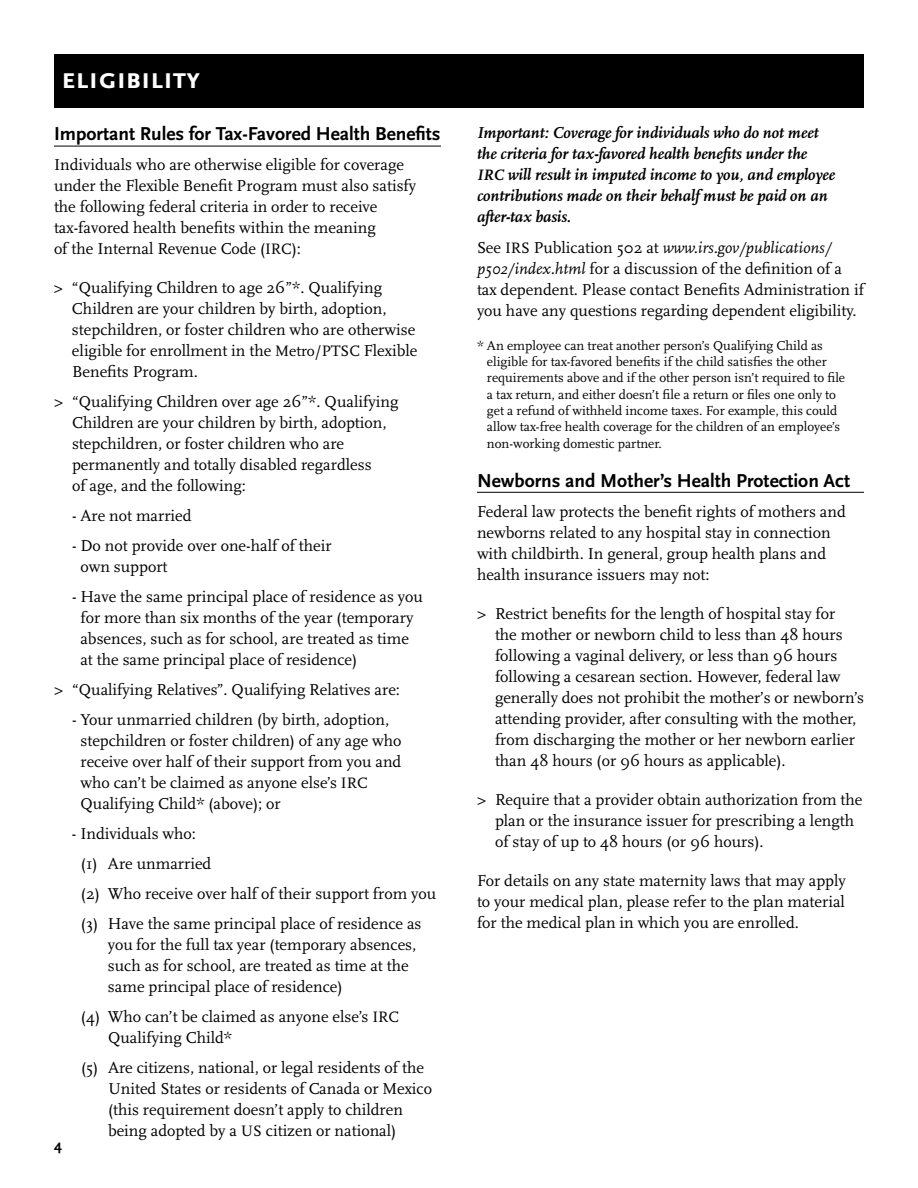
<style>
.page{position:relative;width:918px;height:1188px;background:#fff}
.page>*{position:absolute;margin:0;border:0;box-sizing:border-box;transform-origin:0 0}
.t1{font:700 30px "Scala Sans Caps";color:#fff}
.t2{font:700 19.5px "Scala Sans";color:#000}
.t3{font:16.5px/21px "Scala";color:#000}
.t4{font:italic 700 16.5px/21px "Scala";color:#000}
.t5{font:700 15px "Scala Sans";color:#000}
.t6{font:13.5px/16.2px "Scala";color:#000}
.s1{font-size:15.75px}
.s2{font-style:italic}
</style>
<div class="page">
<hr style="left:54px;top:146px;width:387px;height:1px;background:#000">
<hr style="left:477px;top:492px;width:387px;height:1px;background:#000">
<div style="left:54px;top:54px;width:810px;height:54px;background:#000"></div>
<h1 class="t1" style="left:62px;top:62px;width:141px">eligibility</h1>
<p class="t2" style="left:54px;top:123px;width:388px">Important Rules for Tax-Favored Health Benefits</p>
<p class="t3" style="left:54px;top:155px;width:364px">Individuals who are otherwise eligible for coverage under the Flexible Benefit Program must also satisfy the following federal criteria in order to receive tax-favored health benefits within the meaning<br>of the Internal Revenue Code (<span class="s1">IRC</span>):</p>
<p class="t3" style="left:72px;top:278px;width:347px;text-indent:-18px">&gt; “Qualifying Children to age 26”*. Qualifying Children are your children by birth, adoption, stepchildren, or foster children who are otherwise eligible for enrollment in the <span class="s1">Metro</span>/<span class="s1">PTSC</span> Flexible Benefits Program.</p>
<p class="t3" style="left:72px;top:392px;width:328px;text-indent:-18px">&gt; “Qualifying Children over age 26”*. Qualifying Children are your children by birth, adoption, stepchildren, or foster children who are permanently and totally disabled regardless<br>of age, and the following:</p>
<p class="t3" style="left:72px;top:506px;width:121px">- Are not married</p>
<p class="t3" style="left:80px;top:536px;width:253px;text-indent:-8px">- Do not provide over one-half of their own support</p>
<p class="t3" style="left:80px;top:587px;width:344px;text-indent:-8px">- Have the same principal place of residence as you for more than six months of the year (temporary absences, such as for school, are treated as time at the same principal place of residence)</p>
<p class="t3" style="left:54px;top:680px;width:348px">&gt; “Qualifying Relatives”. Qualifying Relatives are:</p>
<p class="t3" style="left:80px;top:710px;width:323px;text-indent:-8px">- Your unmarried children (by birth, adoption, stepchildren or foster children) of any age who receive over half of their support from you and who can’t be claimed as anyone else’s <span class="s1">IRC </span>Qualifying Child* (above); or</p>
<p class="t3" style="left:81px;top:819px;width:357px;line-height:30px;text-indent:-9px">- Individuals who:<br>(1) Are unmarried<br>(2) Who receive over half of their support from you (3) Have the same principal place of residence as</p>
<p class="t3" style="left:108px;top:935px;width:310px">you for the full tax year (temporary absences, such as for school, are treated as time at the same principal place of residence)</p>
<p class="t3" style="left:108px;top:1007px;width:293px;text-indent:-27px">(4) Who can’t be claimed as anyone else’s <span class="s1">IRC<br></span>Qualifying Child*</p>
<p class="t3" style="left:108px;top:1058px;width:326px;text-indent:-27px">(5) Are citizens, national, or legal residents of the United States or residents of Canada or Mexico (this requirement doesn’t apply to children being adopted by a <span class="s1">US</span> citizen or national)</p>
<p class="t5" style="left:54px;top:1137px;width:9px">4</p>
<p class="t4" style="left:477px;top:123px;width:360px">Important: Coverage for individuals who do not meet the criteria for tax-favored health benefits under the <span class="s1">IRC</span> will result in imputed income to you, and employee contributions made on their behalf must be paid on an after-tax basis.</p>
<p class="t3" style="left:477px;top:237px;width:388px">See <span class="s1">IRS</span> Publication 502 at <span class="s2">www.irs.gov/publications/ p502/index.html</span> for a discussion of the definition of a tax dependent. Please contact Benefits Administration if you have any questions regarding dependent eligibility.</p>
<p class="t6" style="left:487px;top:338px;width:360px;text-indent:-10px">* An employee can treat another person’s Qualifying Child as eligible for tax-favored benefits if the child satisfies the other requirements above and if the other person isn’t required to file a tax return, and either doesn’t file a return or files one only to get a refund of withheld income taxes. For example, this could allow tax-free health coverage for the children of an employee’s non-working domestic partner.</p>
<p class="t2" style="left:477px;top:470px;width:375px">Newborns and Mother’s Health Protection Act</p>
<p class="t3" style="left:477px;top:501px;width:370px">Federal law protects the benefit rights of mothers and newborns related to any hospital stay in connection with childbirth. In general, group health plans and health insurance issuers may not:</p>
<p class="t3" style="left:495px;top:603px;width:370px;text-indent:-18px">&gt; Restrict benefits for the length of hospital stay for<br>the mother or newborn child to less than 48 hours following a vaginal delivery, or less than 96 hours following a cesarean section. However, federal law generally does not prohibit the mother’s or newborn’s attending provider, after consulting with the mother, from discharging the mother or her newborn earlier than 48 hours (or 96 hours as applicable).</p>
<p class="t3" style="left:495px;top:789px;width:369px;text-indent:-18px">&gt; Require that a provider obtain authorization from the plan or the insurance issuer for prescribing a length of stay of up to 48 hours (or 96 hours).</p>
<p class="t3" style="left:477px;top:870px;width:370px;text-align:justify">For details on any state maternity laws that may apply to your medical plan, please refer to the plan material for the medical plan in which you are enrolled.</p>
</div>
